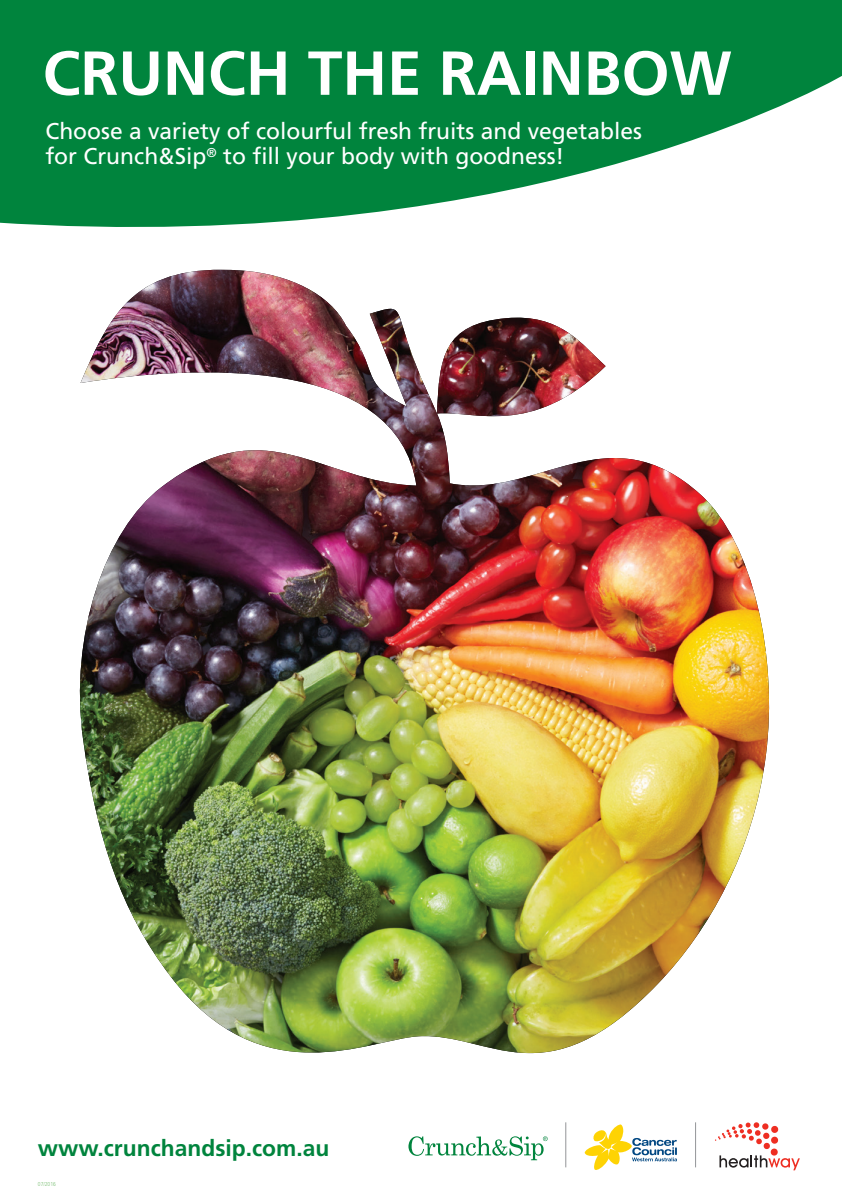
<style>
.page{position:relative;width:842px;height:1191px;background:#fff}
.page>*{position:absolute;margin:0;border:0;box-sizing:border-box;transform-origin:0 0}
.t1{font:700 62px "Frutiger LT Std";color:#fff}
.t2{font:22.8px/25.7px "Frutiger LT Std";color:#fff}
.t3{font:700 22.8px "Frutiger LT Std";color:#00843d}
.t4{font:300 condensed 5.7px "Frutiger LT Std";color:#76bd6f}
</style>
<div class="page">
<svg style="left:0;top:0;width:842px;height:227px;fill:#00843d"></svg>
<svg style="left:408px;top:1136px;width:140px;height:24px"></svg>
<svg style="left:585px;top:1124px;width:92px;height:46px"></svg>
<svg style="left:715px;top:1122px;width:85px;height:48px"></svg>
<hr style="left:695px;top:1122px;width:1px;height:45px;background:#939598">
<hr style="left:565px;top:1122px;width:1px;height:45px;background:#939598">
<img style="left:79px;top:270px;width:691px;height:784px">
<p class="t1" style="left:43px;top:37px;width:691px">CRUNCH THE RAINBOW</p>
<p class="t2" style="left:45px;top:118px;width:598px">Choose a variety of colourful fresh fruits and vegetables for Crunch&amp;Sip<sup>®</sup> to fill your body with goodness!</p>
<p class="t3" style="left:38px;top:1134px;width:293px">www.crunchandsip.com.au</p>
<p class="t4" style="left:38px;top:1181px;width:19px">07/2016</p>
</div>
